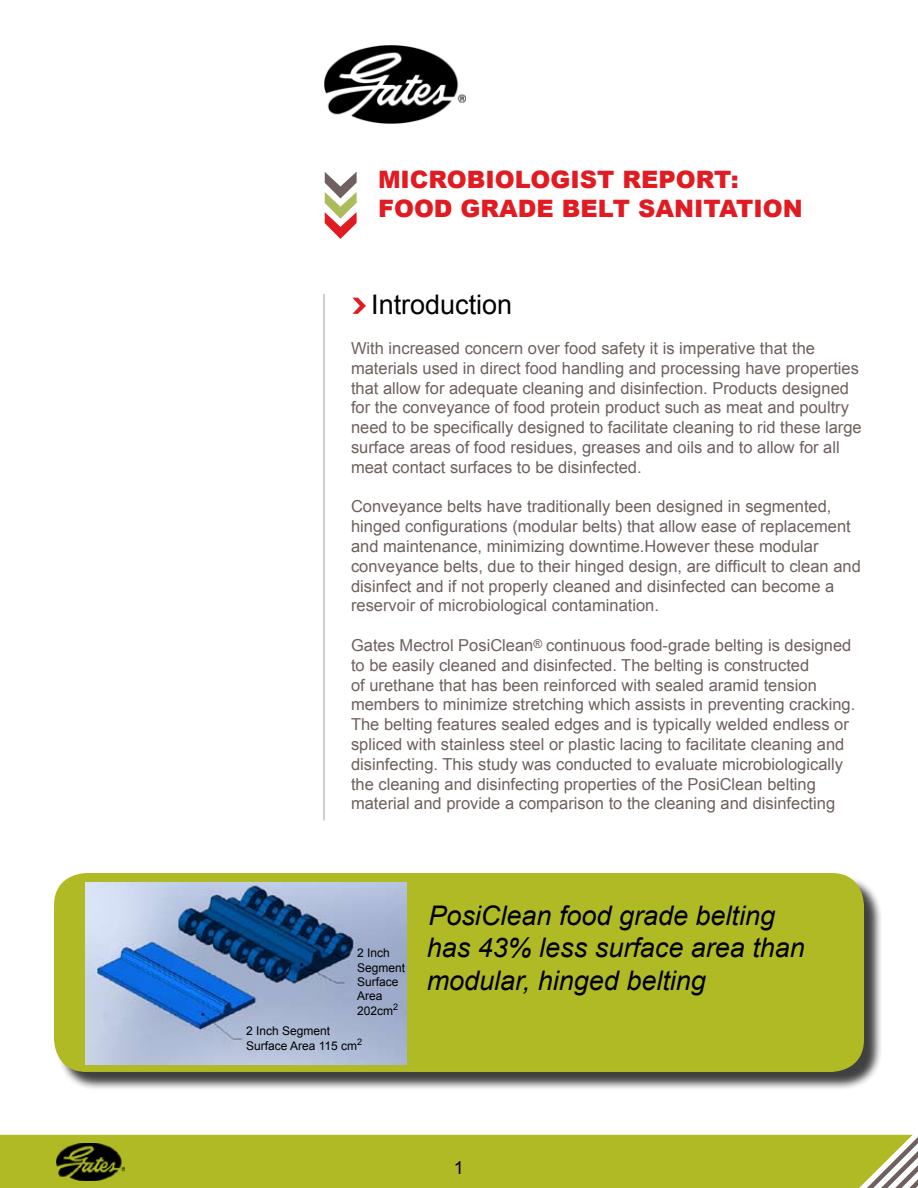
<style>
.page{position:relative;width:918px;height:1188px;background:#fff}
.page>*{position:absolute;margin:0;border:0;box-sizing:border-box;transform-origin:0 0}
.t1{font:italic 27px/32.4px "Arial";color:#000}
.t2{font:27px "Arial";color:#000}
.t3{font:900 24px/28.8px "Arial";color:#e11b22}
.t4{font:18px "Arial";color:#000}
.t5{font:16.5px/19.8px "Arial";color:#6e605e}
.t6{font:12px/14.4px "Arial";color:#000}
</style>
<div class="page">
<div style="left:0;top:1135px;width:861px;height:53px;background:#b0ba25"></div>
<svg style="left:861px;top:1134px;width:57px;height:54px"></svg>
<img style="left:56px;top:1143px;width:68px;height:38px">
<svg style="left:325px;top:172px;width:32px;height:67px"></svg>
<img style="left:325px;top:46px;width:141px;height:78px">
<svg style="left:352px;top:298px;width:14px;height:16px"></svg>
<hr style="left:323px;top:294px;width:2px;height:526px;background:#6e605e">
<div style="left:56px;top:875px;width:827px;height:215px;background:#000;opacity:.75"></div>
<div style="left:54px;top:873px;width:810px;height:199px;background:#b0ba25;border-radius:32px"></div>
<img style="left:86px;top:882px;width:320px;height:183px">
<h2 class="t3" style="left:378px;top:164px;width:426px">MICROBIOLOGIST REPORT:<br>FOOD GRADE BELT SANITATION</h2>
<h1 class="t2" style="left:371px;top:287px;width:143px">Introduction</h1>
<p class="t5" style="left:351px;top:338px;width:512px">With increased concern over food safety it is imperative that the materials used in direct food handling and processing have properties that allow for adequate cleaning and disinfection. Products designed for the conveyance of food protein product such as meat and poultry need to be specifically designed to facilitate cleaning to rid these large surface areas of food residues, greases and oils and to allow for all meat contact surfaces to be disinfected.</p>
<p class="t5" style="left:351px;top:497px;width:511px">Conveyance belts have traditionally been designed in segmented, hinged configurations (modular belts) that allow ease of replacement and maintenance, minimizing downtime.However these modular conveyance belts, due to their hinged design, are difficult to clean and disinfect and if not properly cleaned and disinfected can become a reservoir of microbiological contamination.</p>
<p class="t5" style="left:351px;top:635px;width:506px">Gates Mectrol PosiClean<sup>®</sup> continuous food-grade belting is designed to be easily cleaned and disinfected. The belting is constructed<br>of urethane that has been reinforced with sealed aramid tension members to minimize stretching which assists in preventing cracking.<br>The belting features sealed edges and is typically welded endless or spliced with stainless steel or plastic lacing to facilitate cleaning and disinfecting. This study was conducted to evaluate microbiologically the cleaning and disinfecting properties of the PosiClean belting material and provide a comparison to the cleaning and disinfecting</p>
<p class="t6" style="left:357px;top:946px;width:50px">2 Inch<br>Segment<br>Surface<br>Area<br>202cm<sup>2</sup></p>
<p class="t6" style="left:246px;top:1024px;width:118px">2 Inch Segment<br>Surface Area 115 cm<sup>2</sup></p>
<h1 class="t1" style="left:427px;top:900px;width:380px">PosiClean food grade belting has 43% less surface area than modular, hinged belting</h1>
<p class="t4" style="left:454px;top:1156px;width:12px">1</p>
</div>
